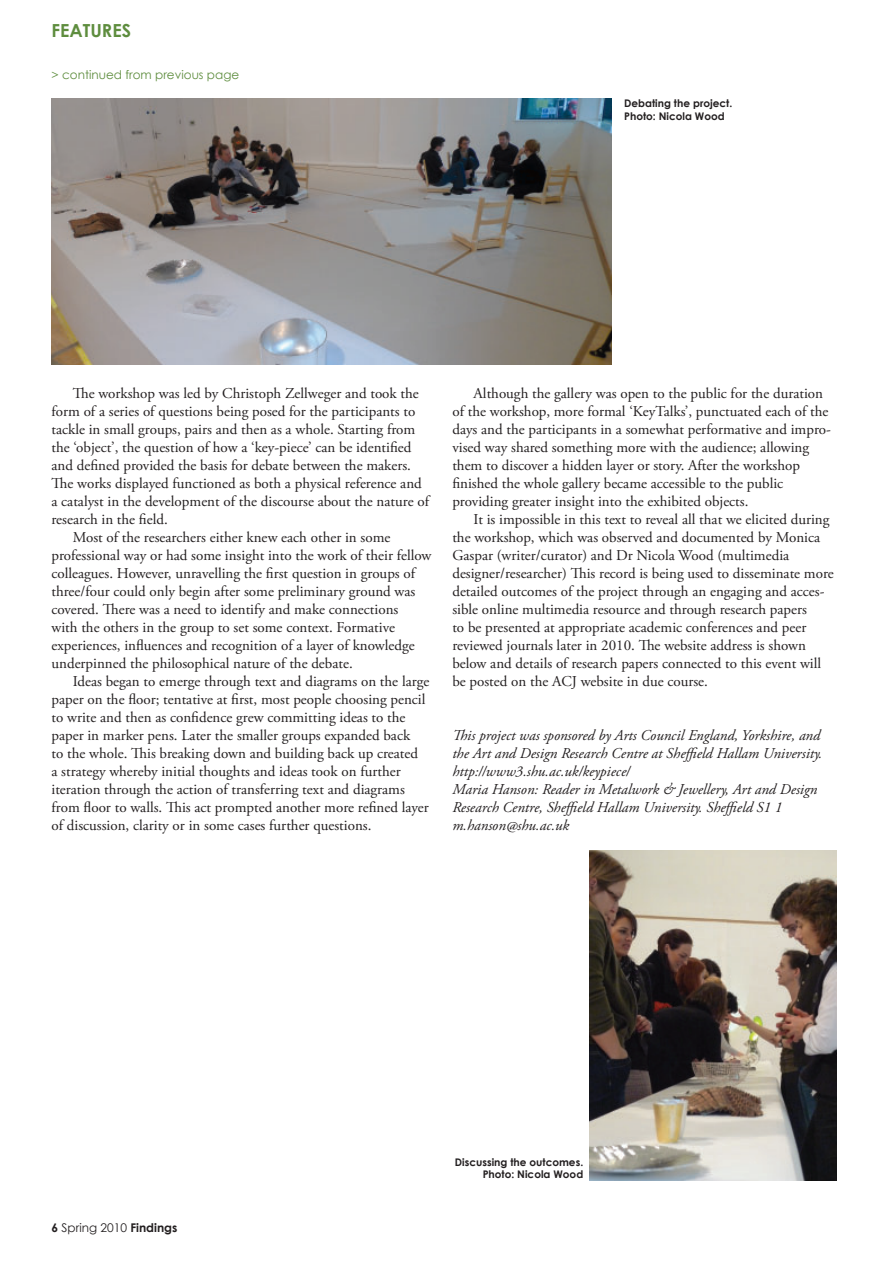
<style>
.page{position:relative;width:888px;height:1267px;background:#fff}
.page>*{position:absolute;margin:0;border:0;box-sizing:border-box;transform-origin:0 0}
.t1{font:700 18px "Century Gothic";color:#5e8d3e}
.t2{font:15px/18px "Adobe Garamond Pro";color:#231f20}
.t3{font:italic 15px/18px "Adobe Garamond Pro";color:#231f20}
.t4{font:12px "Century Gothic";color:#5e8d3e}
.t5{font:12px "Century Gothic";color:#231f20}
.t6{font:700 10.5px/12.6px "Century Gothic";color:#231f20}
.s1{font-weight:700}
</style>
<div class="page">
<img style="left:589px;top:850px;width:247px;height:330px">
<img style="left:51px;top:99px;width:561px;height:265px">
<p class="t1" style="left:51px;top:19px;width:81px">FEATUREs</p>
<p class="t4" style="left:51px;top:68px;width:189px">&gt; continued from previous page</p>
<p class="t6" style="left:624px;top:97px;width:110px">debating the project.<br>Photo: nicola Wood</p>
<p class="t2" style="left:73px;top:385px;width:348px">The workshop was led by Christoph Zellweger and took the</p>
<p class="t2" style="left:51px;top:403px;width:365px">form of a series of questions being posed for the participants to</p>
<p class="t2" style="left:51px;top:421px;width:365px">tackle in small groups, pairs and then as a whole. Starting from</p>
<p class="t2" style="left:51px;top:439px;width:361px">the ‘object’, the question of how a ‘key-piece’ can be identified</p>
<p class="t2" style="left:51px;top:457px;width:361px">and defined provided the basis for debate between the makers.</p>
<p class="t2" style="left:51px;top:475px;width:372px">The works displayed functioned as both a physical reference and</p>
<p class="t2" style="left:51px;top:493px;width:379px">a catalyst in the development of the discourse about the nature of</p>
<p class="t2" style="left:51px;top:511px;width:118px">research in the field.</p>
<p class="t2" style="left:73px;top:529px;width:319px">Most of the researchers either knew each other in some</p>
<p class="t2" style="left:51px;top:547px;width:382px">professional way or had some insight into the work of their fellow</p>
<p class="t2" style="left:51px;top:565px;width:365px">colleagues. However, unravelling the first question in groups of</p>
<p class="t2" style="left:51px;top:583px;width:365px">three/four could only begin after some preliminary ground was</p>
<p class="t2" style="left:51px;top:601px;width:348px">covered. There was a need to identify and make connections</p>
<p class="t2" style="left:51px;top:619px;width:345px">with the others in the group to set some context. Formative</p>
<p class="t2" style="left:51px;top:637px;width:365px">experiences, influences and recognition of a layer of knowledge</p>
<p class="t2" style="left:51px;top:655px;width:303px">underpinned the philosophical nature of the debate.</p>
<p class="t2" style="left:73px;top:673px;width:358px">Ideas began to emerge through text and diagrams on the large</p>
<p class="t2" style="left:51px;top:691px;width:375px">paper on the floor; tentative at first, most people choosing pencil</p>
<p class="t2" style="left:51px;top:709px;width:356px">to write and then as confidence grew committing ideas to the</p>
<p class="t2" style="left:51px;top:727px;width:360px">paper in marker pens. Later the smaller groups expanded back</p>
<p class="t2" style="left:51px;top:745px;width:368px">to the whole. This breaking down and building back up created</p>
<p class="t2" style="left:51px;top:763px;width:351px">a strategy whereby initial thoughts and ideas took on further</p>
<p class="t2" style="left:51px;top:781px;width:355px">iteration through the action of transferring text and diagrams</p>
<p class="t2" style="left:51px;top:799px;width:379px">from floor to walls. This act prompted another more refined layer</p>
<p class="t2" style="left:51px;top:817px;width:321px">of discussion, clarity or in some cases further questions.</p>
<p class="t2" style="left:452px;top:385px;width:380px;text-indent:21px">Although the gallery was open to the public for the duration of the workshop, more formal ‘KeyTalks’, punctuated each of the days and the participants in a somewhat performative and impro&shy;vised way shared something more with the audience; allowing them to discover a hidden layer or story. After the workshop finished the whole gallery became accessible to the public providing greater insight into the exhibited objects.</p>
<p class="t2" style="left:452px;top:511px;width:383px;text-indent:21px">It is impossible in this text to reveal all that we elicited during the workshop, which was observed and documented by Monica Gaspar (writer/curator) and Dr Nicola Wood (multimedia designer/researcher) This record is being used to disseminate more detailed outcomes of the project through an engaging and acces&shy;sible online multimedia resource and through research papers<br>to be presented at appropriate academic conferences and peer reviewed journals later in 2010. The website address is shown below and details of research papers connected to this event will be posted on the ACJ website in due course.</p>
<p class="t3" style="left:452px;top:726px;width:371px">This project was sponsored by Arts Council England, Yorkshire, and the Art and Design Research Centre at Sheffield Hallam University. http://www3.shu.ac.uk/keypiece/<br>Maria Hanson: Reader in Metalwork &amp; Jewellery, Art and Design Research Centre, Sheffield Hallam University. Sheffield S1 1 m.hanson@shu.ac.uk</p>
<p class="t5" style="left:51px;top:1219px;width:127px"><span class="s1">6</span> Spring 2010 <span class="s1">Findings</span></p>
<p class="t6" style="left:455px;top:1155px;width:130px;text-align:right">discussing the outcomes.<br>Photo: nicola Wood</p>
</div>
